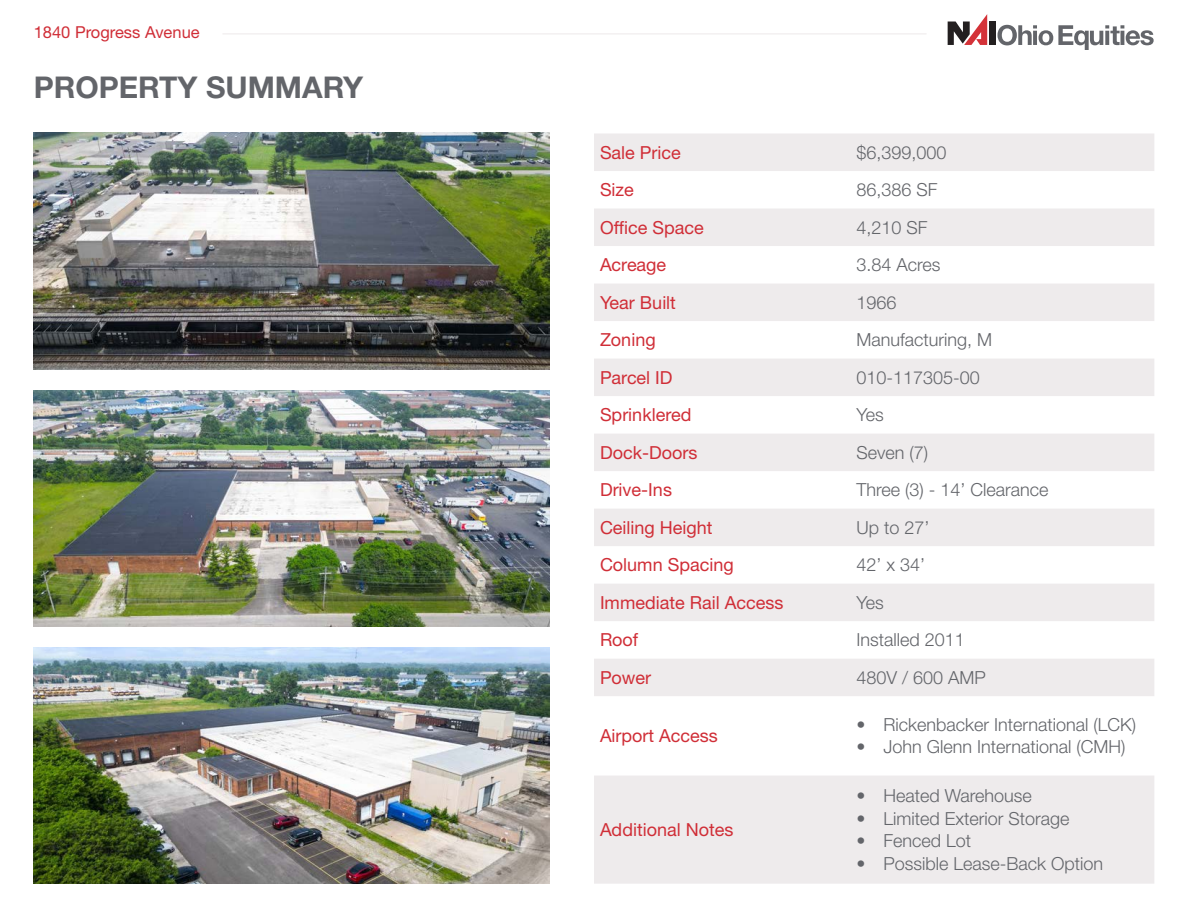
<style>
.page{position:relative;width:1188px;height:918px;background:#fff}
.page>*{position:absolute;margin:0;border:0;box-sizing:border-box;transform-origin:0 0}
.Page_Title{font:700 30px "Helvetica Neue LT Std";color:#63656a}
.t1{font:300 18px "Helvetica Neue LT Std";color:#63656a}
.t2{font:18px "Helvetica Neue LT Std";color:#d02e37}
.t3{font:16.5px "Helvetica Neue LT Std";color:#d02e37}
</style>
<div class="page">
<hr style="left:222px;top:33px;width:705px;height:2px;background:#f3f0f1">
<div style="left:989px;top:22px;width:6px;height:23px;background:#231f20"></div>
<svg style="left:948px;top:14px;width:39px;height:31px"></svg>
<svg style="left:997px;top:25px;width:157px;height:25px"></svg>
<svg style="left:594px;top:133px;width:560px;height:751px;fill:#eeebec"></svg>
<img style="left:34px;top:133px;width:516px;height:236px">
<img style="left:34px;top:390px;width:516px;height:236px">
<img style="left:34px;top:647px;width:516px;height:237px">
<p class="t3" style="left:34px;top:22px;width:167px">1840 Progress Avenue</p>
<p class="Page_Title" style="left:34px;top:69px;width:331px">PROPERTY SUMMARY</p>
<p class="t2" style="left:600px;top:142px;width:82px">Sale Price</p>
<p class="t1" style="left:856px;top:141px;width:92px">$6,399,000</p>
<p class="t2" style="left:600px;top:179px;width:35px">Size</p>
<p class="t1" style="left:856px;top:179px;width:83px">86,386 SF</p>
<p class="t2" style="left:600px;top:217px;width:105px">Office Space</p>
<p class="t1" style="left:856px;top:216px;width:73px">4,210 SF</p>
<p class="t2" style="left:600px;top:254px;width:68px">Acreage</p>
<p class="t1" style="left:856px;top:254px;width:86px">3.84 Acres</p>
<p class="t2" style="left:600px;top:292px;width:77px">Year Built</p>
<p class="t1" style="left:856px;top:291px;width:42px">1966</p>
<p class="t2" style="left:600px;top:329px;width:57px">Zoning</p>
<p class="t1" style="left:856px;top:329px;width:137px">Manufacturing, M</p>
<p class="t2" style="left:600px;top:367px;width:74px">Parcel ID</p>
<p class="t1" style="left:856px;top:366px;width:125px">010-117305-00</p>
<p class="t2" style="left:600px;top:404px;width:93px">Sprinklered</p>
<p class="t1" style="left:856px;top:404px;width:29px">Yes</p>
<p class="t2" style="left:600px;top:442px;width:99px">Dock-Doors</p>
<p class="t1" style="left:856px;top:441px;width:73px">Seven (7)</p>
<p class="t2" style="left:600px;top:479px;width:73px">Drive-Ins</p>
<p class="t1" style="left:856px;top:479px;width:194px">Three (3) - 14’ Clearance</p>
<p class="t2" style="left:600px;top:517px;width:114px">Ceiling Height</p>
<p class="t1" style="left:856px;top:516px;width:75px">Up to 27’</p>
<p class="t2" style="left:600px;top:554px;width:135px">Column Spacing</p>
<p class="t1" style="left:856px;top:554px;width:70px">42’ x 34’</p>
<p class="t2" style="left:600px;top:592px;width:185px">Immediate Rail Access</p>
<p class="t1" style="left:856px;top:591px;width:29px">Yes</p>
<p class="t2" style="left:600px;top:629px;width:40px">Roof</p>
<p class="t1" style="left:856px;top:629px;width:110px">Installed 2011</p>
<p class="t2" style="left:600px;top:667px;width:53px">Power</p>
<p class="t1" style="left:856px;top:666px;width:131px">480V / 600 AMP</p>
<p class="t2" style="left:600px;top:725px;width:119px">Airport Access</p>
<p class="t2" style="left:600px;top:819px;width:135px">Additional Notes</p>
<p class="t1" style="left:856px;top:714px;width:281px">• Rickenbacker International (LCK)</p>
<p class="t1" style="left:856px;top:736px;width:271px">• John Glenn International (CMH)</p>
<p class="t1" style="left:856px;top:785px;width:177px">• Heated Warehouse</p>
<p class="t1" style="left:856px;top:807px;width:215px">• Limited Exterior Storage</p>
<p class="t1" style="left:856px;top:830px;width:116px">• Fenced Lot</p>
<p class="t1" style="left:856px;top:852px;width:248px">• Possible Lease-Back Option</p>
</div>
